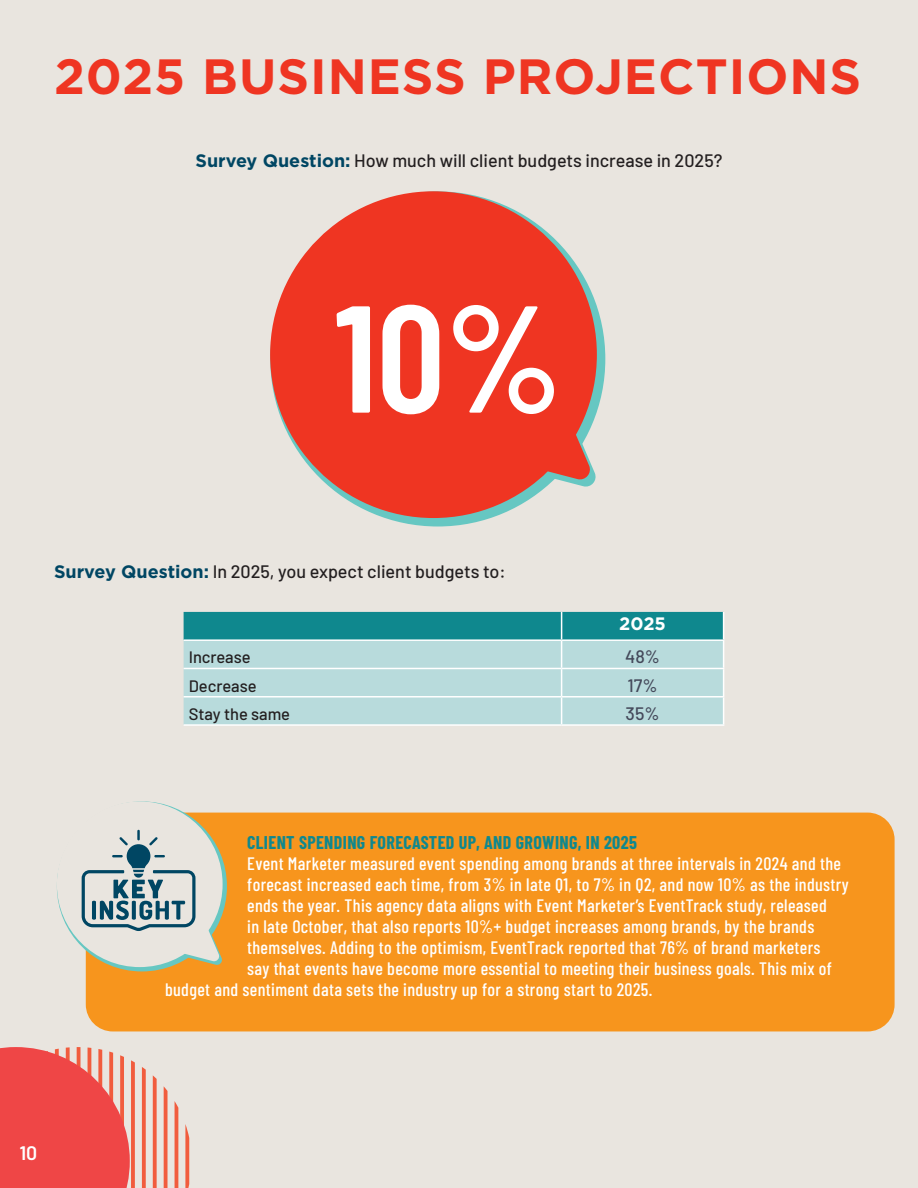
<style>
.page{position:relative;width:918px;height:1188px;background:#e9e5df}
.page>*{position:absolute;margin:0;border:0;box-sizing:border-box;transform-origin:0 0}
.t1{font:600 151.8px "Barlow Condensed";color:#fff}
.t2{font:700 49.5px "Gotham";letter-spacing:.02em;color:#ef3522}
.t3{font:600 19.5px "Barlow";color:#fff}
.t4{font:500 18px "Barlow Condensed";letter-spacing:.02em;color:#fff}
.t5{font:500 18px "Barlow";color:#231f20}
.t6{font:700 18px "Barlow Condensed";letter-spacing:.02em;color:#0f888e}
.t7{font:500 18px "Barlow";color:#44495a}
.t8{font:700 18px "Gotham";color:#fff}
.t9{font:500 16.5px "Barlow";color:#231f20}
.s1{font-family:"Gotham";font-weight:700;color:#004663}
</style>
<div class="page">
<svg style="left:175px;top:1102px;width:3px;height:86px"></svg>
<svg style="left:164px;top:1087px;width:4px;height:101px"></svg>
<svg style="left:185px;top:1124px;width:4px;height:64px"></svg>
<svg style="left:142px;top:1067px;width:4px;height:121px"></svg>
<svg style="left:153px;top:1075px;width:4px;height:113px"></svg>
<svg style="left:0;top:1047px;width:135px;height:141px;background:#ee5a57"></svg>
<div style="left:86px;top:813px;width:809px;height:218px;background:#f7951d;border-radius:27px"></div>
<div style="left:57px;top:801px;width:166px;height:166px;background:#e9e5df;border-radius:50%"></div>
<svg style="left:82px;top:830px;width:141px;height:136px"></svg>
<div style="left:270px;top:191px;width:335px;height:335px;background:#66c7c2;border-radius:50%"></div>
<div style="left:270px;top:191px;width:327px;height:327px;background:#ef3522;border-radius:50%"></div>
<svg style="left:528px;top:398px;width:70px;height:90px"></svg>
<svg style="left:184px;top:612px;width:540px;height:112px;background:#91c8ca"></svg>
<hr style="left:184px;top:724px;width:378px;height:2px;background:#fff">
<hr style="left:562px;top:724px;width:162px;height:2px;background:#fff">
<h2 class="t2" style="left:54px;top:43px;width:809px">2025 BUSINESS PROJECTIONS</h2>
<p class="t5" style="left:196px;top:147px;width:528px"><span class="s1">Survey Question:</span> How much will client budgets increase in 2025?</p>
<h1 class="t1" style="left:335px;top:250px;width:229px">10%</h1>
<p class="t5" style="left:54px;top:559px;width:453px"><span class="s1">Survey Question:</span> In 2025, you expect client budgets to:</p>
<p class="t8" style="left:619px;top:612px;width:48px">2025</p>
<p class="t9" style="left:189px;top:645px;width:63px">Increase</p>
<p class="t7" style="left:625px;top:644px;width:36px">48%</p>
<p class="t9" style="left:189px;top:674px;width:69px">Decrease</p>
<p class="t7" style="left:628px;top:672px;width:32px">17%</p>
<p class="t9" style="left:189px;top:702px;width:103px">Stay the same</p>
<p class="t7" style="left:626px;top:700px;width:35px">35%</p>
<p class="t6" style="left:247px;top:830px;width:391px">CLIENT SPENDING FORECASTED UP, AND GROWING, IN 2025</p>
<p class="t4" style="left:247px;top:851px;width:595px">Event Marketer measured event spending among brands at three intervals in 2024 and the</p>
<p class="t4" style="left:247px;top:872px;width:603px">forecast increased each time, from 3% in late Q1, to 7% in Q2, and now 10% as the industry</p>
<p class="t4" style="left:247px;top:893px;width:581px">ends the year. This agency data aligns with Event Marketer’s EventTrack study, released</p>
<p class="t4" style="left:247px;top:914px;width:569px">in late October, that also reports 10%+ budget increases among brands, by the brands</p>
<p class="t4" style="left:247px;top:935px;width:575px">themselves. Adding to the optimism, EventTrack reported that 76% of brand marketers</p>
<p class="t4" style="left:247px;top:956px;width:586px">say that events have become more essential to meeting their business goals. This mix of</p>
<p class="t4" style="left:165px;top:977px;width:489px">budget and sentiment data sets the industry up for a strong start to 2025.</p>
<p class="t3" style="left:19px;top:1138px;width:19px">10</p>
</div>
